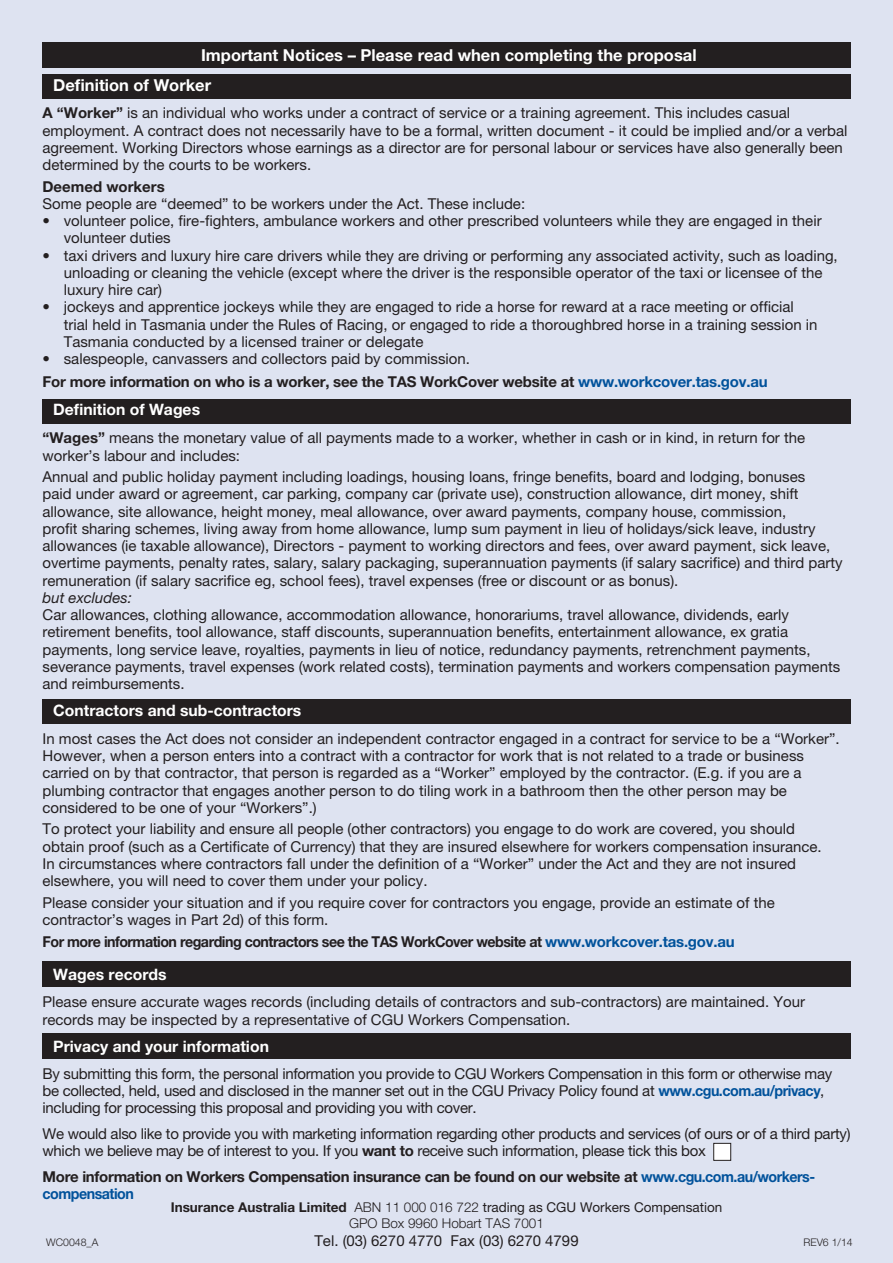
<style>
.page{position:relative;width:893px;height:1263px;background:#dee3f1}
.page>*{position:absolute;margin:0;border:0;box-sizing:border-box;transform-origin:0 0}
.t1{font:700 16.5px/29.7px "Helvetica Neue";color:#fff}
.t2{font:700 15.75px "Helvetica Neue";color:#fff}
.t3{font:15px/17.2px "Helvetica Neue";color:#231f20}
.t4{font:15px/17.2px "Helvetica Neue";letter-spacing:-.02em;color:#231f20}
.t5{font:700 15px/22.4px "Helvetica Neue";letter-spacing:-.02em;color:#231f20}
.t6{font:700 15px "Helvetica Neue";letter-spacing:-.02em;color:#231f20;scale:.95 1}
.t7{font:700 15px "Helvetica Neue";color:#231f20}
.t8{font:italic 15px "Helvetica Neue";color:#231f20}
.t9{font:300 13.5px/16.2px "Helvetica Neue";color:#231f20;text-align:center}
.t10{font:300 10.5px "Helvetica Neue";color:#231f20}
.s1{font-weight:700}
.s2{font-weight:400}
.s3{color:#01529b}
.s4{font-weight:700;color:#01529b}
</style>
<div class="page">
<div style="left:43px;top:43px;width:807px;height:25px;background:#231f20"></div>
<div style="left:43px;top:74px;width:807px;height:25px;background:#231f20"></div>
<div style="left:43px;top:399px;width:807px;height:25px;background:#231f20"></div>
<div style="left:43px;top:699px;width:807px;height:25px;background:#231f20"></div>
<div style="left:43px;top:962px;width:807px;height:25px;background:#231f20"></div>
<div style="left:43px;top:1033px;width:807px;height:26px;background:#231f20"></div>
<div style="left:714px;top:1143px;width:17px;height:17px;background:#fff"></div>
<div style="left:713px;top:1143px;width:18px;height:18px;border:1px solid #231f20"></div>
<p class="t1" style="left:53px;top:40px;width:645px;text-indent:148px">Important Notices – Please read when completing the proposal<br>Definition of Worker</p>
<p class="t3" style="left:43px;top:104px;width:806px"><span class="s1">A “Worker”</span> is an individual who works under a contract of service or a training agreement. This includes casual employment. A contract does not necessarily have to be a formal, written document - it could be implied and/or a verbal agreement. Working Directors whose earnings as a director are for personal labour or services have also generally been determined by the courts to be workers.</p>
<p class="t7" style="left:43px;top:177px;width:124px">Deemed workers</p>
<p class="t3" style="left:43px;top:195px;width:484px">Some people are “deemed” to be workers under the Act. These include:</p>
<p class="t3" style="left:64px;top:212px;width:759px;text-indent:-21px">• volunteer police, fire-fighters, ambulance workers and other prescribed volunteers while they are engaged in their volunteer duties</p>
<p class="t3" style="left:64px;top:247px;width:775px;text-indent:-21px">• taxi drivers and luxury hire care drivers while they are driving or performing any associated activity, such as loading, unloading or cleaning the vehicle (except where the driver is the responsible operator of the taxi or licensee of the luxury hire car)</p>
<p class="t3" style="left:64px;top:298px;width:755px;text-indent:-21px">• jockeys and apprentice jockeys while they are engaged to ride a horse for reward at a race meeting or official trial held in Tasmania under the Rules of Racing, or engaged to ride a thoroughbred horse in a training session in<br>Tasmania conducted by a licensed trainer or delegate</p>
<p class="t5" style="left:43px;top:347px;width:727px"><span class="s2">• salespeople, canvassers and collectors paid by commission.<br></span>For more information on who is a worker, see the TAS WorkCover website at <span class="s3">www.workcover.tas.gov.au</span></p>
<p class="t2" style="left:53px;top:400px;width:148px">Definition of Wages</p>
<p class="t3" style="left:43px;top:429px;width:764px"><span class="s1">“Wages”</span> means the monetary value of all payments made to a worker, whether in cash or in kind, in return for the worker’s labour and includes:</p>
<p class="t3" style="left:43px;top:468px;width:802px">Annual and public holiday payment including loadings, housing loans, fringe benefits, board and lodging, bonuses<br>paid under award or agreement, car parking, company car (private use), construction allowance, dirt money, shift allowance, site allowance, height money, meal allowance, over award payments, company house, commission,<br>profit sharing schemes, living away from home allowance, lump sum payment in lieu of holidays/sick leave, industry allowances (ie taxable allowance), Directors - payment to working directors and fees, over award payment, sick leave, overtime payments, penalty rates, salary, salary packaging, superannuation payments (if salary sacrifice) and third party remuneration (if salary sacrifice eg, school fees), travel expenses (free or discount or as bonus).</p>
<p class="t8" style="left:43px;top:588px;width:91px">but excludes:</p>
<p class="t3" style="left:43px;top:606px;width:799px">Car allowances, clothing allowance, accommodation allowance, honorariums, travel allowance, dividends, early retirement benefits, tool allowance, staff discounts, superannuation benefits, entertainment allowance, ex gratia payments, long service leave, royalties, payments in lieu of notice, redundancy payments, retrenchment payments, severance payments, travel expenses (work related costs), termination payments and workers compensation payments and reimbursements.</p>
<p class="t2" style="left:53px;top:701px;width:250px">Contractors and sub-contractors</p>
<p class="t3" style="left:43px;top:730px;width:799px">In most cases the Act does not consider an independent contractor engaged in a contract for service to be a “Worker”.<br>However, when a person enters into a contract with a contractor for work that is not related to a trade or business carried on by that contractor, that person is regarded as a “Worker” employed by the contractor. (E.g. if you are a plumbing contractor that engages another person to do tiling work in a bathroom then the other person may be considered to be one of your “Workers”.)</p>
<p class="t3" style="left:43px;top:820px;width:781px">To protect your liability and ensure all people (other contractors) you engage to do work are covered, you should obtain proof (such as a Certificate of Currency) that they are insured elsewhere for workers compensation insurance.<br>In circumstances where contractors fall under the definition of a “Worker” under the Act and they are not insured elsewhere, you will need to cover them under your policy.</p>
<p class="t3" style="left:43px;top:893px;width:734px">Please consider your situation and if you require cover for contractors you engage, provide an estimate of the contractor’s wages in Part 2d) of this form.</p>
<p class="t6" style="left:43px;top:932px;width:730px">For more information regarding contractors see the TAS WorkCover website at <span class="s3">www.workcover.tas.gov.au</span></p>
<p class="t2" style="left:53px;top:965px;width:115px">Wages records</p>
<p class="t3" style="left:43px;top:992px;width:764px;line-height:18px">Please ensure accurate wages records (including details of contractors and sub-contractors) are maintained. Your records may be inspected by a representative of CGU Workers Compensation.</p>
<p class="t2" style="left:53px;top:1036px;width:217px">Privacy and your information</p>
<p class="t4" style="left:43px;top:1064px;width:791px">By submitting this form, the personal information you provide to CGU Workers Compensation in this form or otherwise may be collected, held, used and disclosed in the manner set out in the CGU Privacy Policy found at <span class="s4">www.cgu.com.au/privacy</span>, including for processing this proposal and providing you with cover.</p>
<p class="t4" style="left:43px;top:1125px;width:809px">We would also like to provide you with marketing information regarding other products and services (of ours or of a third party) which we believe may be of interest to you. If you <span class="s1">want to</span> receive such information, please tick this box</p>
<p class="t5" style="left:43px;top:1168px;width:774px;line-height:17.2px">More information on Workers Compensation insurance can be found on our website at <span class="s3">www.cgu.com.au/workers&shy;compensation</span></p>
<p class="t10" style="left:46px;top:1236px;width:54px">WC0048_A</p>
<p class="t9" style="left:171px;top:1198px;width:553px"><span class="s1">Insurance Australia Limited</span> ABN 11 000 016 722 <span class="s2">trading as CGU Workers Compensation<br></span>GPO Box 9960 Hobart TAS 7001</p>
<p class="t3" style="left:314px;top:1232px;width:266px">Tel. (03) 6270 4770 Fax (03) 6270 4799</p>
<p class="t10" style="left:803px;top:1236px;width:51px">REV6 1/14</p>
</div>
